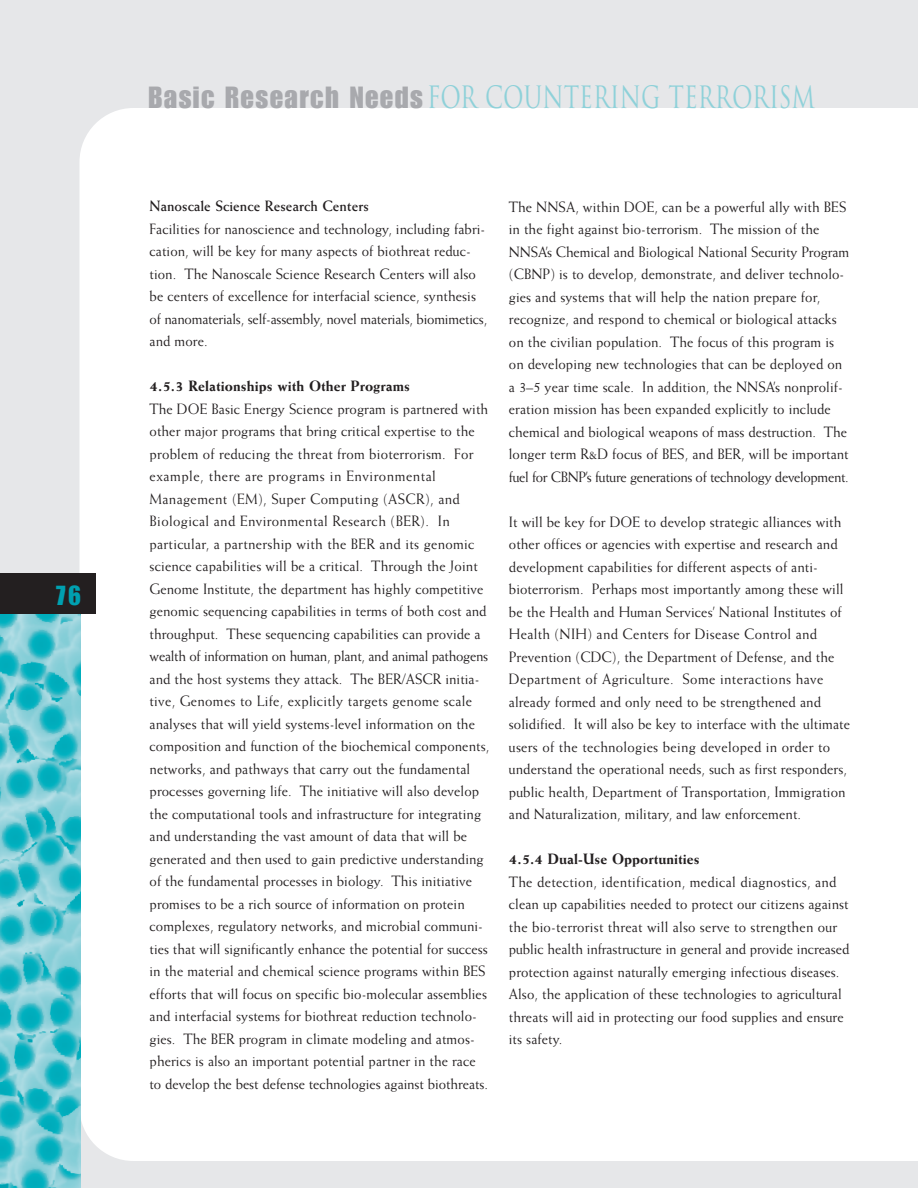
<style>
.page{position:relative;width:918px;height:1188px;background:#e6e7e9}
.page>*{position:absolute;margin:0;border:0;box-sizing:border-box;transform-origin:0 0}
.t1{font:30px "Trajan";color:#8ed1d9;scale:.75 1}
.t2{font:27px "Impact";color:#00a0b0}
.t3{font:15px/22.5px "Weiss";letter-spacing:.005em;color:#231f20;scale:.95 1}
.t4{font:800 15px "Weiss";letter-spacing:.005em;color:#231f20;scale:.95 1}
.t5{font:700 15px "Weiss";letter-spacing:.005em;color:#231f20;scale:.95 1}
.s1{font-family:"Impact";color:#a8a9ad}
</style>
<div class="page">
<div style="left:80px;top:108px;width:838px;height:1053px;background:#fff"></div>
<img style="left:0;top:614px;width:81px;height:574px">
<div style="left:0;top:573px;width:96px;height:41px;background:#231f20"></div>
<div style="left:148px;top:199px;width:704px;height:921px;background:#fff"></div>
<h2 class="t2" style="left:56px;top:585px;width:27px">76</h2>
<h1 class="t1" style="left:148px;top:80px;width:890px"><span class="s1">Basic Research Needs</span> FOR COUNTERING TERRORISM</h1>
<p class="t5" style="left:150px;top:201px;width:232px">Nanoscale Science Research Centers</p>
<p class="t3" style="left:150px;top:219px;width:357px">Facilities for nanoscience and technology, including fabri&shy;cation, will be key for many aspects of biothreat reduc&shy;tion. The Nanoscale Science Research Centers will also be centers of excellence for interfacial science, synthesis of nanomaterials, self-assembly, novel materials, biomimetics, and more.</p>
<p class="t4" style="left:150px;top:381px;width:276px">4.5.3 Relationships with Other Programs</p>
<p class="t3" style="left:150px;top:399px;width:359px">The DOE Basic Energy Science program is partnered with other major programs that bring critical expertise to the problem of reducing the threat from bioterrorism. For example, there are programs in Environmental Management (EM), Super Computing (ASCR), and Biological and Environmental Research (BER). In particular, a partnership with the BER and its genomic science capabilities will be a critical. Through the Joint Genome Institute, the department has highly competitive genomic sequencing capabilities in terms of both cost and throughput. These sequencing capabilities can provide a wealth of information on human, plant, and animal pathogens and the host systems they attack. The BER/ASCR initia&shy;tive, Genomes to Life, explicitly targets genome scale analyses that will yield systems-level information on the composition and function of the biochemical components, networks, and pathways that carry out the fundamental processes governing life. The initiative will also develop the computational tools and infrastructure for integrating and understanding the vast amount of data that will be generated and then used to gain predictive understanding of the fundamental processes in biology. This initiative promises to be a rich source of information on protein complexes, regulatory networks, and microbial communi&shy;ties that will significantly enhance the potential for success in the material and chemical science programs within BES efforts that will focus on specific bio-molecular assemblies and interfacial systems for biothreat reduction technolo&shy;gies. The BER program in climate modeling and atmos&shy;pherics is also an important potential partner in the race to develop the best defense technologies against biothreats.</p>
<p class="t3" style="left:509px;top:197px;width:360px">The NNSA, within DOE, can be a powerful ally with BES in the fight against bio-terrorism. The mission of the NNSA’s Chemical and Biological National Security Program (CBNP) is to develop, demonstrate, and deliver technolo&shy;gies and systems that will help the nation prepare for, recognize, and respond to chemical or biological attacks on the civilian population. The focus of this program is on developing new technologies that can be deployed on a 3–5 year time scale. In addition, the NNSA’s nonprolif&shy;eration mission has been expanded explicitly to include chemical and biological weapons of mass destruction. The longer term R&amp;D focus of BES, and BER, will be important fuel for CBNP’s future generations of technology development.</p>
<p class="t3" style="left:509px;top:512px;width:361px">It will be key for DOE to develop strategic alliances with other offices or agencies with expertise and research and development capabilities for different aspects of anti&shy;bioterrorism. Perhaps most importantly among these will be the Health and Human Services’ National Institutes of Health (NIH) and Centers for Disease Control and Prevention (CDC), the Department of Defense, and the Department of Agriculture. Some interactions have already formed and only need to be strengthened and solidified. It will also be key to interface with the ultimate users of the technologies being developed in order to understand the operational needs, such as first responders, public health, Department of Transportation, Immigration and Naturalization, military, and law enforcement.</p>
<p class="t4" style="left:509px;top:854px;width:202px">4.5.4 Dual-Use Opportunities</p>
<p class="t3" style="left:509px;top:872px;width:360px">The detection, identification, medical diagnostics, and clean up capabilities needed to protect our citizens against the bio-terrorist threat will also serve to strengthen our public health infrastructure in general and provide increased protection against naturally emerging infectious diseases.<br>Also, the application of these technologies to agricultural threats will aid in protecting our food supplies and ensure its safety.</p>
</div>
